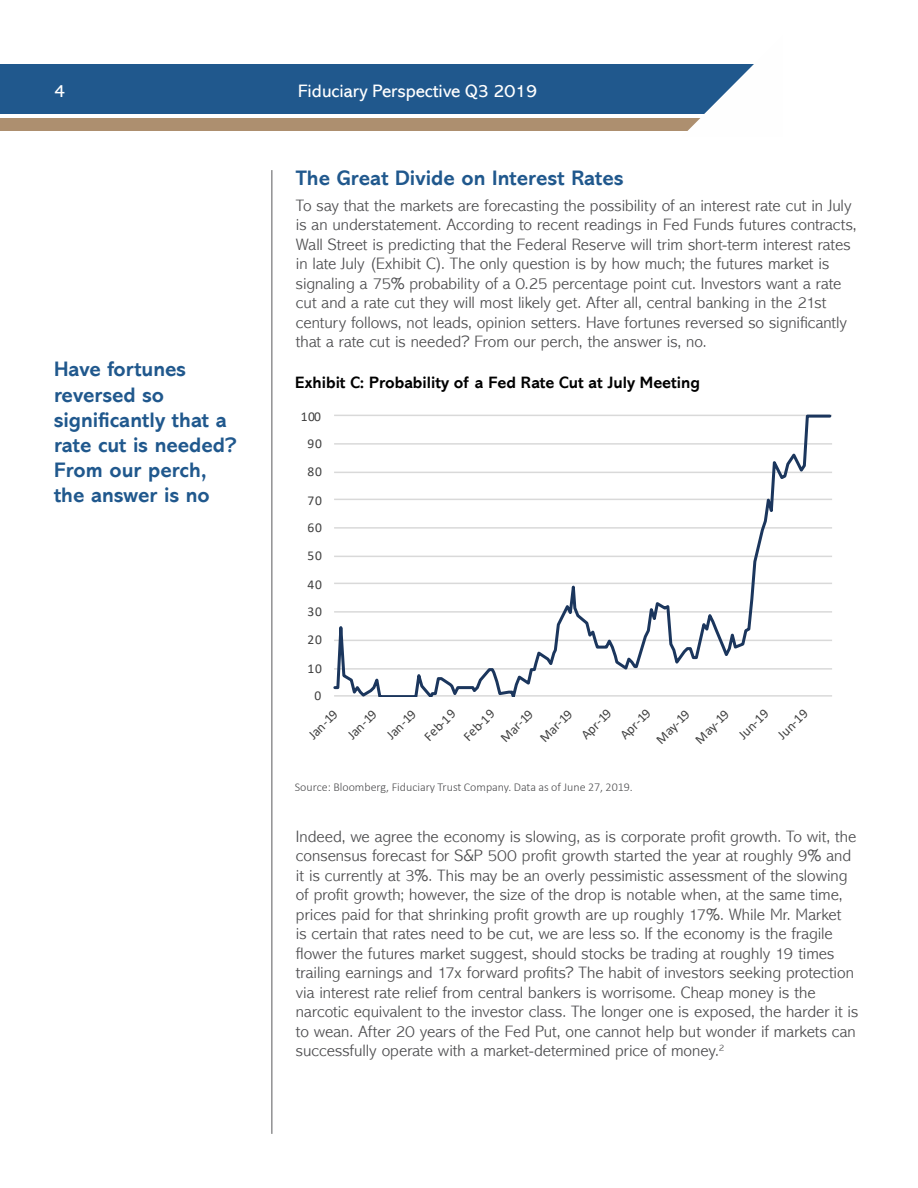
<style>
.page{position:relative;width:918px;height:1188px;background:#fff}
.page>*{position:absolute;margin:0;border:0;box-sizing:border-box;transform-origin:0 0}
.t1{font:700 21px/25.2px "Abadi MT Std";color:#20588d}
.t2{font:18px "Abadi MT Std";color:#fff}
.t3{font:300 16.5px/19.5px "Abadi MT Std";color:#4d4d4f}
.t4{font:700 16.5px "Abadi MT Std";color:#000}
.t5{font:13.5px "Calibri";letter-spacing:.05em;color:#404040}
.t6{font:300 12px "Calibri";color:#4d4d4f}
</style>
<div class="page">
<div style="left:0;top:65px;width:769px;height:49px;background:#20588d"></div>
<hr style="left:272px;top:170px;width:1px;height:964px;background:#58595b">
<hr style="left:334px;top:668px;width:498px;height:2px;background:#d9d9d9">
<hr style="left:334px;top:640px;width:498px;height:1px;background:#d9d9d9">
<hr style="left:334px;top:611px;width:498px;height:2px;background:#d9d9d9">
<hr style="left:334px;top:583px;width:498px;height:1px;background:#d9d9d9">
<hr style="left:334px;top:556px;width:498px;height:1px;background:#d9d9d9">
<hr style="left:334px;top:527px;width:498px;height:2px;background:#d9d9d9">
<hr style="left:334px;top:499px;width:498px;height:1px;background:#d9d9d9">
<hr style="left:334px;top:472px;width:498px;height:1px;background:#d9d9d9">
<hr style="left:334px;top:443px;width:498px;height:2px;background:#d9d9d9">
<hr style="left:334px;top:415px;width:498px;height:1px;background:#d9d9d9">
<hr style="left:334px;top:695px;width:498px;height:2px;background:#d9d9d9">
<svg style="left:333px;top:415px;width:498px;height:282px"></svg>
<div style="left:0;top:118px;width:769px;height:13px;background:#ad8f6f"></div>
<svg style="left:682px;top:64px;width:87px;height:67px"></svg>
<p class="t2" style="left:54px;top:81px;width:12px">4</p>
<p class="t2" style="left:298px;top:81px;width:240px">Fiduciary Perspective Q3 2019</p>
<p class="t1" style="left:54px;top:357px;width:184px">Have fortunes reversed so significantly that a rate cut is needed?<br>From our perch, the answer is no</p>
<p class="t1" style="left:296px;top:165px;width:329px">The Great Divide on Interest Rates</p>
<p class="t3" style="left:296px;top:196px;width:562px">To say that the markets are forecasting the possibility of an interest rate cut in July is an understatement. According to recent readings in Fed Funds futures contracts, Wall Street is predicting that the Federal Reserve will trim short-term interest rates in late July (Exhibit C). The only question is by how much; the futures market is signaling a 75% probability of a 0.25 percentage point cut. Investors want a rate cut and a rate cut they will most likely get. After all, central banking in the 21st century follows, not leads, opinion setters. Have fortunes reversed so significantly that a rate cut is needed? From our perch, the answer is, no.</p>
<p class="t4" style="left:295px;top:372px;width:406px">Exhibit C: Probability of a Fed Rate Cut at July Meeting</p>
<p class="t5" style="left:301px;top:407px;width:22px">100</p>
<p class="t5" style="left:308px;top:434px;width:16px">90</p>
<p class="t5" style="left:308px;top:462px;width:16px">80</p>
<p class="t5" style="left:308px;top:491px;width:16px">70</p>
<p class="t5" style="left:308px;top:518px;width:16px">60</p>
<p class="t5" style="left:308px;top:546px;width:16px">50</p>
<p class="t5" style="left:308px;top:575px;width:16px">40</p>
<p class="t5" style="left:308px;top:602px;width:16px">30</p>
<p class="t5" style="left:308px;top:630px;width:16px">20</p>
<p class="t5" style="left:308px;top:659px;width:16px">10</p>
<p class="t5" style="left:314px;top:686px;width:8px">0</p>
<p class="t5" style="left:304px;top:730px;width:37px;rotate:-45deg">Jan-19</p>
<p class="t5" style="left:343px;top:730px;width:37px;rotate:-45deg">Jan-19</p>
<p class="t5" style="left:382px;top:730px;width:37px;rotate:-45deg">Jan-19</p>
<p class="t5" style="left:420px;top:732px;width:40px;rotate:-45deg">Feb-19</p>
<p class="t5" style="left:459px;top:732px;width:40px;rotate:-45deg">Feb-19</p>
<p class="t5" style="left:496px;top:733px;width:41px;rotate:-45deg">Mar-19</p>
<p class="t5" style="left:535px;top:733px;width:41px;rotate:-45deg">Mar-19</p>
<p class="t5" style="left:577px;top:730px;width:38px;rotate:-45deg">Apr-19</p>
<p class="t5" style="left:616px;top:730px;width:38px;rotate:-45deg">Apr-19</p>
<p class="t5" style="left:652px;top:735px;width:43px;rotate:-45deg">May-19</p>
<p class="t5" style="left:691px;top:735px;width:43px;rotate:-45deg">May-19</p>
<p class="t5" style="left:734px;top:730px;width:38px;rotate:-45deg">Jun-19</p>
<p class="t5" style="left:773px;top:730px;width:38px;rotate:-45deg">Jun-19</p>
<p class="t6" style="left:295px;top:780px;width:340px">Source: Bloomberg, Fiduciary Trust Company. Data as of June 27, 2019.</p>
<p class="t3" style="left:296px;top:827px;width:564px">Indeed, we agree the economy is slowing, as is corporate profit growth. To wit, the consensus forecast for S&amp;P 500 profit growth started the year at roughly 9% and it is currently at 3%. This may be an overly pessimistic assessment of the slowing of profit growth; however, the size of the drop is notable when, at the same time, prices paid for that shrinking profit growth are up roughly 17%. While Mr. Market<br>is certain that rates need to be cut, we are less so. If the economy is the fragile flower the futures market suggest, should stocks be trading at roughly 19 times trailing earnings and 17x forward profits? The habit of investors seeking protection via interest rate relief from central bankers is worrisome. Cheap money is the narcotic equivalent to the investor class. The longer one is exposed, the harder it is to wean. After 20 years of the Fed Put, one cannot help but wonder if markets can successfully operate with a market-determined price of money.<sup>2</sup></p>
</div>
